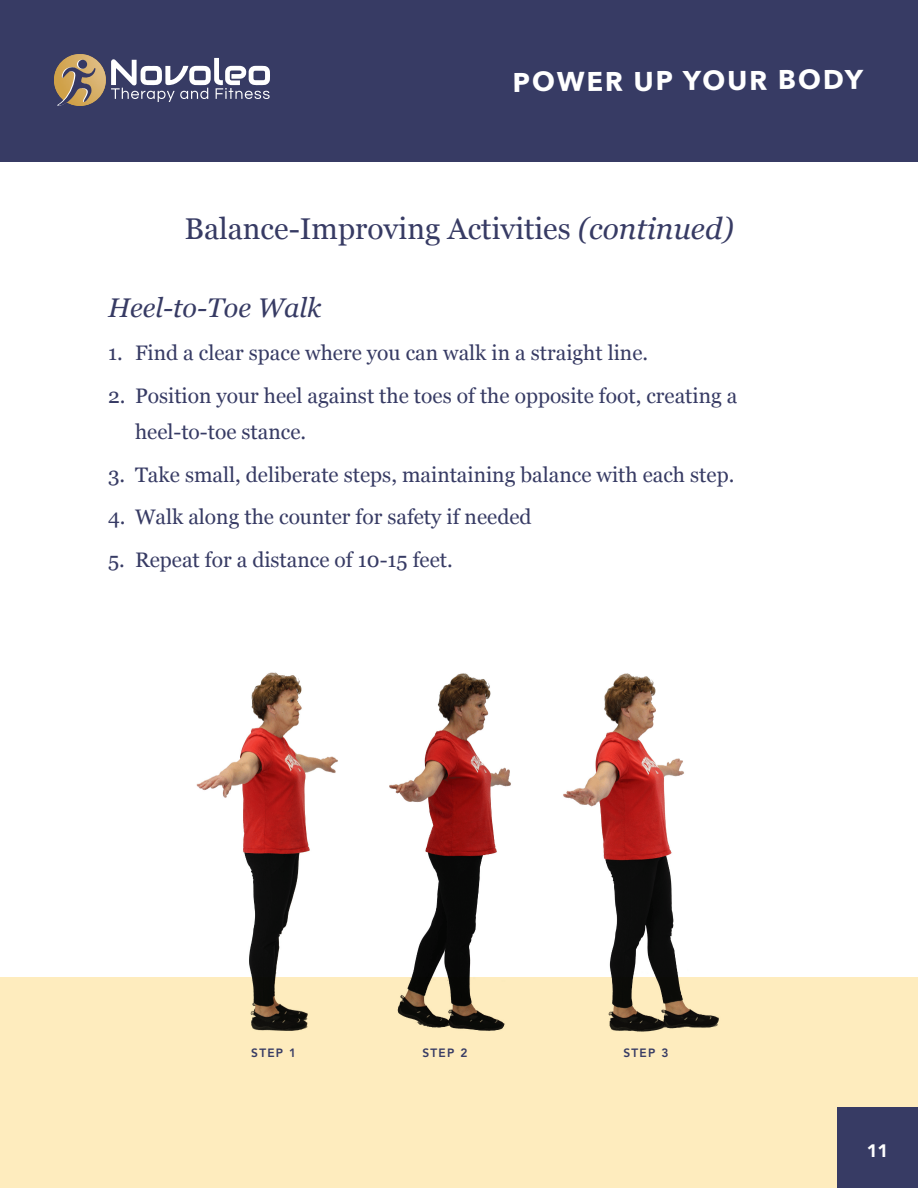
<style>
.page{position:relative;width:918px;height:1188px;background:#fff}
.page>*{position:absolute;margin:0;border:0;box-sizing:border-box;transform-origin:0 0}
.t1{font:30px "Georgia";color:#373b64}
.t2{font:italic 27px "Georgia";color:#373b64}
.t3{font:700 27px "Avenir Next";color:#fff}
.t4{font:21px/36px "Georgia";color:#373b64}
.t5{font:900 18px "Avenir";color:#fff}
.t6{font:800 12px "Avenir";color:#373b64}
.s1{font-style:italic}
</style>
<div class="page">
<div style="left:0;top:977px;width:918px;height:211px;background:#feecbe"></div>
<div style="left:0;top:0;width:918px;height:162px;background:#373b64"></div>
<svg style="left:111px;top:58px;width:159px;height:44px"></svg>
<img style="left:54px;top:54px;width:52px;height:52px;border-radius:26px">
<div style="left:77px;top:60px;width:9px;height:9px;background:#f2eeea;border-radius:50%"></div>
<svg style="left:57px;top:67px;width:39px;height:39px"></svg>
<div style="left:78px;top:60px;width:9px;height:9px;background:#363964;border-radius:50%"></div>
<div style="left:837px;top:1107px;width:81px;height:81px;background:#373b64"></div>
<img style="left:196px;top:672px;width:523px;height:360px">
<p class="t3" style="left:512px;top:60px;width:352px;rotate:-1deg">POWER UP YOUR BODY</p>
<p class="t1" style="left:184px;top:206px;width:551px">Balance-Improving Activities <span class="s1">(continued)</span></p>
<p class="t2" style="left:108px;top:288px;width:215px">Heel-to-Toe Walk</p>
<p class="t4" style="left:108px;top:334px;width:542px">1. Find a clear space where you can walk in a straight line.</p>
<p class="t4" style="left:135px;top:377px;width:604px;text-indent:-27px">2. Position your heel against the toes of the opposite foot, creating a heel-to-toe stance.</p>
<p class="t4" style="left:108px;top:456px;width:628px">3. Take small, deliberate steps, maintaining balance with each step.</p>
<p class="t4" style="left:108px;top:498px;width:425px">4. Walk along the counter for safety if needed</p>
<p class="t4" style="left:108px;top:541px;width:346px">5. Repeat for a distance of 10-15 feet.</p>
<p class="t6" style="left:251px;top:1043px;width:47px">STEP 1</p>
<p class="t6" style="left:422px;top:1043px;width:47px">STEP 2</p>
<p class="t6" style="left:623px;top:1043px;width:47px">STEP 3</p>
<p class="t5" style="left:867px;top:1135px;width:23px">11</p>
</div>
